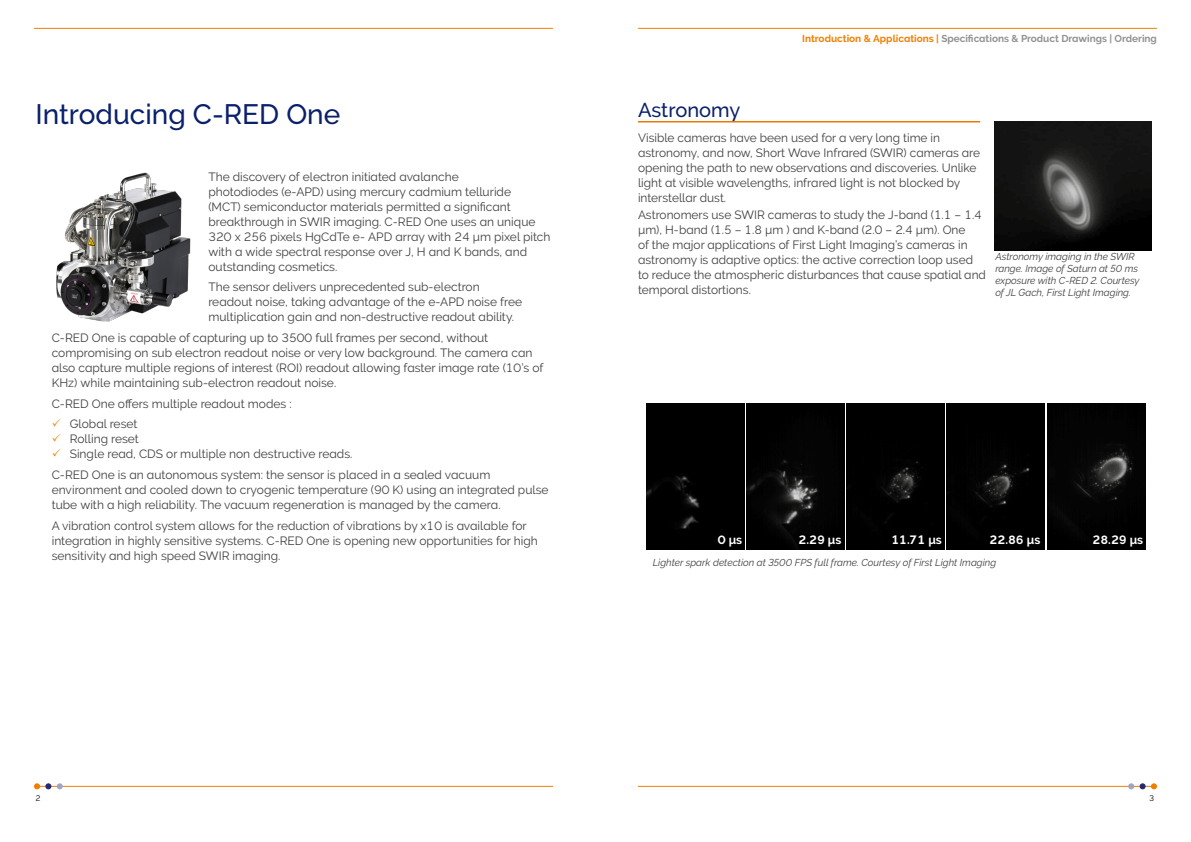
<style>
.page{position:relative;width:1191px;height:842px;background:#fff}
.page>*{position:absolute;margin:0;border:0;box-sizing:border-box;transform-origin:0 0}
.t1{font:28px "Oxford Raleway Medium";color:#0b206c}
.t2{font:20px "Oxford Raleway Medium";color:#0b206c}
.t3{font:12px/15px "Oxford Raleway Regular";color:#3f3f3e}
.t4{font:12px "Oxford Raleway Bold";color:#fff}
.t5{font:10px/12px "Oxford Raleway Italic";color:#3f3f3e}
.t6{font:10px "Oxford Raleway Bold";color:#929292}
.t7{font:8px "Oxford Raleway Regular";color:#000}
.s1{color:#f07f00}
</style>
<div class="page">
<hr style="left:39px;top:786px;width:514px;height:1px;background:#f07f00">
<svg style="left:57px;top:783px;width:6px;height:6px"></svg>
<svg style="left:34px;top:783px;width:17px;height:6px"></svg>
<hr style="left:34px;top:28px;width:519px;height:1px;background:#f07f00">
<hr style="left:638px;top:28px;width:519px;height:1px;background:#f07f00">
<hr style="left:638px;top:786px;width:514px;height:1px;background:#f07f00">
<svg style="left:1151px;top:783px;width:6px;height:6px"></svg>
<svg style="left:1128px;top:783px;width:17px;height:6px"></svg>
<img style="left:56px;top:172px;width:135px;height:150px">
<hr style="left:638px;top:121px;width:342px;height:1px;background:#ea7800">
<img style="left:994px;top:122px;width:157px;height:129px">
<div style="left:646px;top:404px;width:98px;height:146px;background:#000"></div>
<img style="left:746px;top:404px;width:98px;height:146px">
<img style="left:1047px;top:404px;width:98px;height:146px">
<div style="left:846px;top:404px;width:98px;height:146px;background:#000"></div>
<div style="left:947px;top:404px;width:97px;height:146px;background:#000"></div>
<h1 class="t1" style="left:35px;top:98px;width:306px">Introducing C-RED One</h1>
<p class="t3" style="left:208px;top:169px;width:343px">The discovery of electron initiated avalanche<br>photodiodes (e-APD) using mercury cadmium telluride<br>(MCT) semiconductor materials permitted a significant breakthrough in SWIR imaging. C-RED One uses an unique 320 x 256 pixels HgCdTe e- APD array with 24 μm pixel pitch with a wide spectral response over J, H and K bands, and outstanding cosmetics.</p>
<p class="t3" style="left:208px;top:280px;width:315px">The sensor delivers unprecedented sub-electron readout noise, taking advantage of the e-APD noise free multiplication gain and non-destructive readout ability.</p>
<p class="t3" style="left:52px;top:330px;width:493px">C-RED One is capable of capturing up to 3500 full frames per second, without compromising on sub electron readout noise or very low background. The camera can also capture multiple regions of interest (ROI) readout allowing faster image rate (10’s of KHz) while maintaining sub-electron readout noise.</p>
<p class="t3" style="left:52px;top:396px;width:241px">C-RED One offers multiple readout modes :</p>
<p class="t3" style="left:52px;top:417px;width:87px"><span class="s1">✓</span> Global reset</p>
<p class="t3" style="left:52px;top:432px;width:89px"><span class="s1">✓</span> Rolling reset</p>
<p class="t3" style="left:52px;top:444px;width:440px;line-height:20.7px"><span class="s1">✓</span> Single read, CDS or multiple non destructive reads.<br>C-RED One is an autonomous system: the sensor is placed in a sealed vacuum</p>
<p class="t3" style="left:52px;top:482px;width:498px">environment and cooled down to cryogenic temperature (90 K) using an integrated pulse tube with a high reliability. The vacuum regeneration is managed by the camera.</p>
<p class="t3" style="left:52px;top:518px;width:487px">A vibration control system allows for the reduction of vibrations by x10 is available for integration in highly sensitive systems. C-RED One is opening new opportunities for high sensitivity and high speed SWIR imaging.</p>
<h2 class="t2" style="left:638px;top:98px;width:104px">Astronomy</h2>
<p class="t6" style="left:802px;top:33px;width:356px"><span class="s1">Introduction &amp; Applications |</span> Specifications &amp; Product Drawings | Ordering</p>
<p class="t3" style="left:638px;top:130px;width:343px">Visible cameras have been used for a very long time in astronomy, and now, Short Wave Infrared (SWIR) cameras are opening the path to new observations and discoveries. Unlike light at visible wavelengths, infrared light is not blocked by interstellar dust.</p>
<p class="t3" style="left:638px;top:208px;width:349px">Astronomers use SWIR cameras to study the J-band (1.1 – 1.4 µm), H-band (1.5 – 1.8 µm ) and K-band (2.0 – 2.4 µm). One<br>of the major applications of First Light Imaging’s cameras in astronomy is adaptive optics: the active correction loop used to reduce the atmospheric disturbances that cause spatial and temporal distortions.</p>
<p class="t5" style="left:995px;top:251px;width:146px">Astronomy imaging in the SWIR range. Image of Saturn at 50 ms exposure with C-RED 2. Courtesy of JL Gach, First Light Imaging.</p>
<p class="t4" style="left:718px;top:533px;width:26px">0 μs</p>
<p class="t4" style="left:798px;top:533px;width:44px">2.29 μs</p>
<p class="t4" style="left:891px;top:533px;width:52px">11.71 μs</p>
<p class="t4" style="left:989px;top:533px;width:52px">22.86 μs</p>
<p class="t4" style="left:1092px;top:533px;width:52px">28.29 μs</p>
<p class="t5" style="left:652px;top:557px;width:345px">Lighter spark detection at 3500 FPS full frame. Courtesy of First Light Imaging</p>
<p class="t7" style="left:35px;top:793px;width:7px">2</p>
<p class="t7" style="left:1149px;top:793px;width:7px">3</p>
</div>
